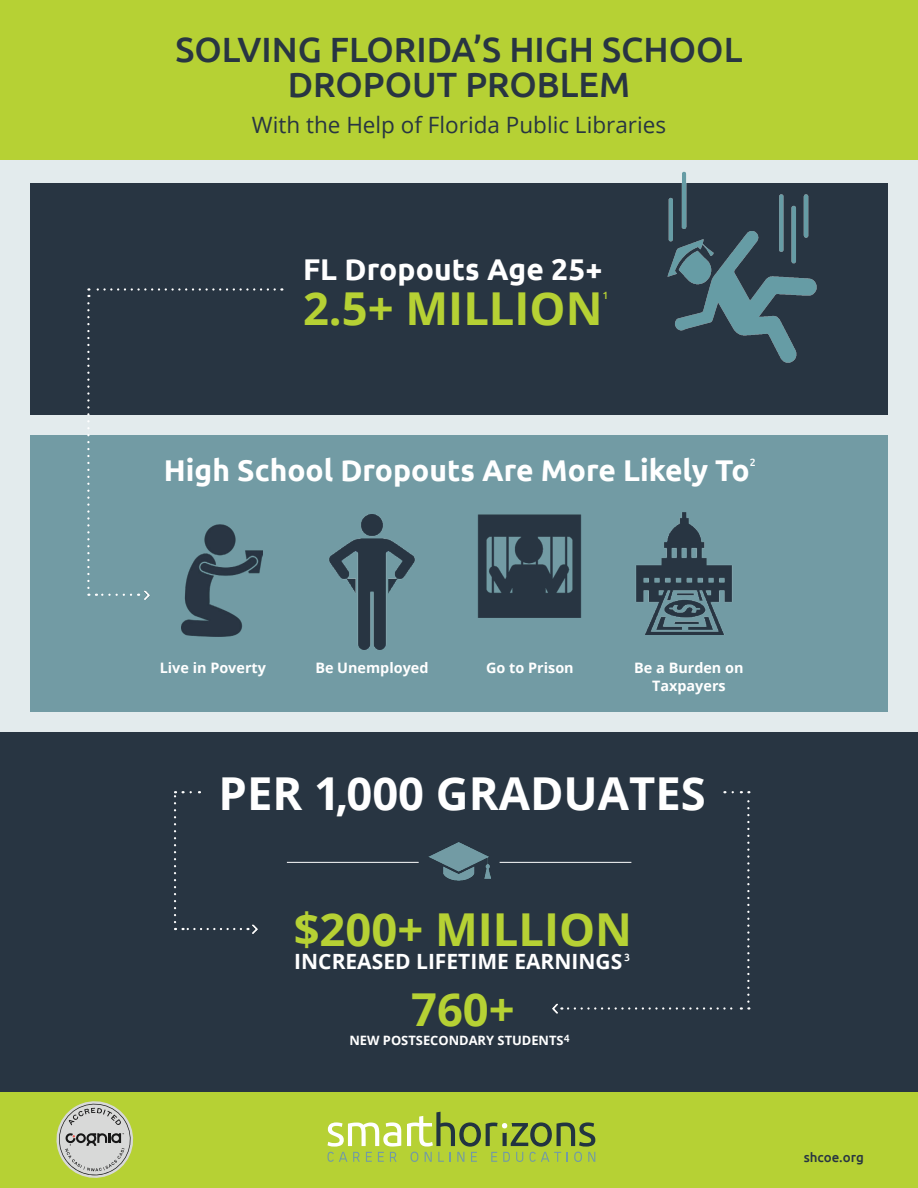
<style>
.page{position:relative;width:918px;height:1188px;background:#fff}
.page>*{position:absolute;margin:0;border:0;box-sizing:border-box;transform-origin:0 0}
.t1{font:700 45.3px "Open Sans";color:#b6d134}
.t2{font:700 45.3px "Open Sans";color:#fff}
.t3{font:500 35.1px "Ubuntu";color:#283542}
.t4{font:700 30px "Ubuntu";color:#fff}
.t5{font:22.5px "Open Sans";color:#283542}
.t6{font:700 21px "Open Sans";color:#fff}
.t7{font:700 14.4px "Open Sans";color:#fff}
.t8{font:500 13.35px "Ubuntu";color:#283542}
.t9{font:700 12.9px "Open Sans";color:#fff}
.t10{font:500 10.5px "Ubuntu";color:#b6d134}
.t11{font:500 10.5px "Ubuntu";color:#fff}
</style>
<div class="page">
<div style="left:0;top:159px;width:918px;height:573px;background:#e3ebed"></div>
<div style="left:30px;top:183px;width:858px;height:232px;background:#283542"></div>
<div style="left:0;top:0;width:918px;height:160px;background:#b6d134"></div>
<div style="left:30px;top:435px;width:858px;height:276px;background:#729ba4"></div>
<img style="left:182px;top:601px;width:61px;height:35px">
<img style="left:329px;top:515px;width:86px;height:134px">
<img style="left:477px;top:514px;width:105px;height:104px">
<img style="left:636px;top:512px;width:97px;height:123px">
<div style="left:0;top:732px;width:918px;height:361px;background:#283542"></div>
<img style="left:667px;top:171px;width:150px;height:192px">
<hr style="left:500px;top:862px;width:131px;height:1px;background:#fff">
<hr style="left:287px;top:862px;width:132px;height:1px;background:#fff">
<img style="left:428px;top:842px;width:63px;height:39px">
<svg style="left:87px;top:288px;width:188px;height:313px"></svg>
<svg style="left:174px;top:791px;width:2px;height:131px"></svg>
<svg style="left:183px;top:928px;width:58px;height:2px"></svg>
<svg style="left:247px;top:924px;width:11px;height:10px"></svg>
<svg style="left:568px;top:791px;width:182px;height:219px"></svg>
<svg style="left:552px;top:1003px;width:10px;height:11px"></svg>
<div style="left:0;top:1092px;width:918px;height:96px;background:#b6d134"></div>
<svg style="left:327px;top:1122px;width:74px;height:40px"></svg>
<svg style="left:407px;top:1112px;width:188px;height:50px"></svg>
<svg style="left:56px;top:1101px;width:77px;height:77px"></svg>
<p class="t3" style="left:176px;top:27px;width:569px">SOLVING FLORIDA’S HIGH SCHOOL</p>
<p class="t3" style="left:288px;top:62px;width:344px">DROPOUT PROBLEM</p>
<p class="t5" style="left:252px;top:109px;width:416px">With the Help of Florida Public Libraries</p>
<p class="t4" style="left:303px;top:251px;width:301px">FL Dropouts Age 25+</p>
<p class="t1" style="left:303px;top:276px;width:301px">2.5+ MILLION</p>
<p class="t10" style="left:603px;top:289px;width:7px">1</p>
<p class="t4" style="left:164px;top:453px;width:587px">High School Dropouts Are More Likely To</p>
<p class="t11" style="left:750px;top:456px;width:7px">2</p>
<p class="t7" style="left:160px;top:657px;width:108px">Live in Poverty</p>
<p class="t7" style="left:486px;top:657px;width:89px">Go to Prison</p>
<p class="t7" style="left:634px;top:657px;width:111px">Be a Burden on</p>
<p class="t7" style="left:652px;top:675px;width:75px">Taxpayers</p>
<p class="t7" style="left:315px;top:657px;width:115px">Be Unemployed</p>
<p class="t2" style="left:219px;top:762px;width:489px">PER 1,000 GRADUATES</p>
<p class="t1" style="left:294px;top:898px;width:340px">$200+ MILLION</p>
<p class="t6" style="left:294px;top:946px;width:337px">INCREASED LIFETIME EARNINGS <sup>3</sup></p>
<p class="t1" style="left:411px;top:978px;width:105px">760+</p>
<p class="t9" style="left:349px;top:1032px;width:222px">NEW POSTSECONDARY STUDENTS<sup>4</sup></p>
<p class="t8" style="left:804px;top:1149px;width:62px">shcoe.org</p>
</div>
